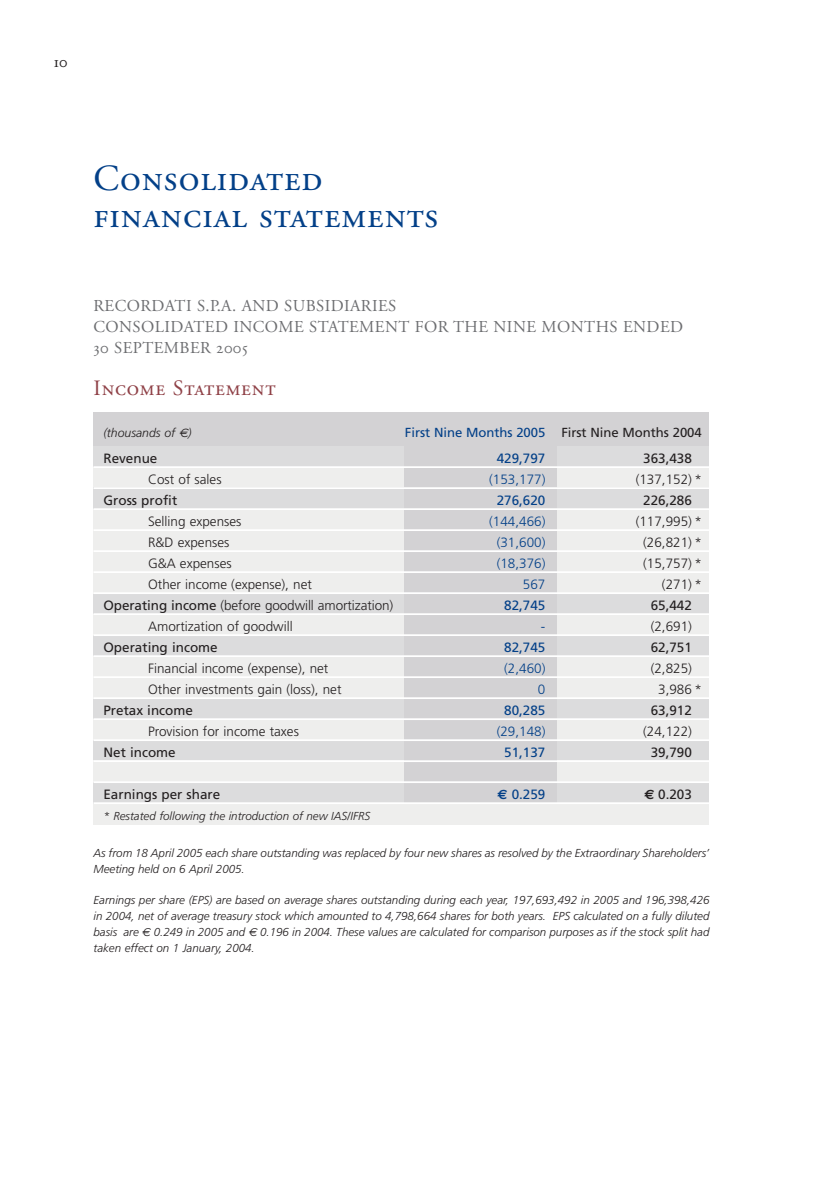
<style>
.page{position:relative;width:829px;height:1191px;background:#fff}
.page>*{position:absolute;margin:0;border:0;box-sizing:border-box;transform-origin:0 0}
.t1{font:36.75px/36.8px "Adobe Garamond Regular SC";letter-spacing:.025em;color:#034088}
.t2{font:21.88px "Adobe Garamond Regular SC";letter-spacing:.035em;color:#8f4147}
.t3{font:16.62px/21px "Adobe Garamond Regular SC";letter-spacing:.025em;color:#6c6d70}
.t4{font:300 13.47px "Frutiger";color:#231f20}
.t5{font:13.47px "Frutiger";color:#231f20}
.t6{font:300 13.47px "Frutiger";color:#034088}
.t7{font:13.47px "Frutiger";color:#034088}
.t8{font:13.12px "Frutiger";letter-spacing:-.005em;color:#034088}
.t9{font:italic 300 12.25px "Frutiger";color:#231f20}
.t10{font:italic 300 11.55px/15.8px "Frutiger";color:#231f20}
.s1{font-family:"Euro Sans";font-weight:400}
.s2{color:#231f20}
.s3{font-weight:400}
.s4{font-family:"Euro Sans";font-weight:700}
</style>
<div class="page">
<svg style="left:93px;top:412px;width:616px;height:413px;background:#e3e2e3"></svg>
<h1 class="t1" style="left:93px;top:164px;width:346px">Consolidated financial statements</h1>
<h3 class="t3" style="left:93px;top:297px;width:590px">RECORDATI S.P.A. AND SUBSIDIARIES<br>CONSOLIDATED INCOME STATEMENT FOR THE NINE MONTHS ENDED<br>30 SEPTEMBER 2005</h3>
<h2 class="t2" style="left:93px;top:379px;width:183px">Income Statement</h2>
<p class="t9" style="left:103px;top:428px;width:90px">(thousands of <span class="s1">€</span>)</p>
<p class="t8" style="left:405px;top:427px;width:298px">First Nine Months 2005 <span class="s2">First Nine Months 2004</span></p>
<p class="t5" style="left:103px;top:453px;width:55px">Revenue</p>
<p class="t7" style="left:496px;top:453px;width:50px">429,797</p>
<p class="t5" style="left:642px;top:453px;width:50px">363,438</p>
<p class="t4" style="left:148px;top:474px;width:75px">Cost of sales</p>
<p class="t6" style="left:489px;top:474px;width:58px">(153,177)</p>
<p class="t4" style="left:635px;top:474px;width:68px">(137,152) *</p>
<p class="t5" style="left:103px;top:495px;width:75px">Gross profit</p>
<p class="t7" style="left:496px;top:495px;width:50px">276,620</p>
<p class="t5" style="left:642px;top:495px;width:50px">226,286</p>
<p class="t4" style="left:148px;top:516px;width:95px">Selling expenses</p>
<p class="t6" style="left:489px;top:516px;width:58px">(144,466)</p>
<p class="t4" style="left:635px;top:516px;width:68px">(117,995) *</p>
<p class="t4" style="left:148px;top:537px;width:83px">R&amp;D expenses</p>
<p class="t6" style="left:496px;top:537px;width:50px">(31,600)</p>
<p class="t4" style="left:642px;top:537px;width:60px">(26,821) *</p>
<p class="t4" style="left:148px;top:558px;width:85px">G&amp;A expenses</p>
<p class="t6" style="left:496px;top:558px;width:50px">(18,376)</p>
<p class="t4" style="left:642px;top:558px;width:60px">(15,757) *</p>
<p class="t4" style="left:148px;top:579px;width:165px">Other income (expense), net</p>
<p class="t6" style="left:522px;top:579px;width:24px">567</p>
<p class="t4" style="left:661px;top:579px;width:41px">(271) *</p>
<p class="t4" style="left:103px;top:600px;width:291px"><span class="s3">Operating income</span> (before goodwill amortization)</p>
<p class="t7" style="left:504px;top:600px;width:43px">82,745</p>
<p class="t5" style="left:650px;top:600px;width:43px">65,442</p>
<p class="t4" style="left:148px;top:621px;width:146px">Amortization of goodwill</p>
<p class="t6" style="left:540px;top:621px;width:6px">-</p>
<p class="t4" style="left:650px;top:621px;width:43px">(2,691)</p>
<p class="t5" style="left:103px;top:642px;width:116px">Operating income</p>
<p class="t7" style="left:504px;top:642px;width:43px">82,745</p>
<p class="t5" style="left:650px;top:642px;width:43px">62,751</p>
<p class="t4" style="left:148px;top:663px;width:182px">Financial income (expense), net</p>
<p class="t6" style="left:504px;top:663px;width:43px">(2,460)</p>
<p class="t4" style="left:650px;top:663px;width:43px">(2,825)</p>
<p class="t4" style="left:148px;top:684px;width:195px">Other investments gain (loss), net</p>
<p class="t6" style="left:537px;top:684px;width:9px">0</p>
<p class="t4" style="left:657px;top:684px;width:45px">3,986 *</p>
<p class="t5" style="left:103px;top:705px;width:91px">Pretax income</p>
<p class="t7" style="left:504px;top:705px;width:43px">80,285</p>
<p class="t5" style="left:650px;top:705px;width:43px">63,912</p>
<p class="t4" style="left:148px;top:726px;width:152px">Provision for income taxes</p>
<p class="t6" style="left:496px;top:726px;width:50px">(29,148)</p>
<p class="t4" style="left:642px;top:726px;width:50px">(24,122)</p>
<p class="t5" style="left:103px;top:747px;width:74px">Net income</p>
<p class="t7" style="left:504px;top:747px;width:43px">51,137</p>
<p class="t5" style="left:650px;top:747px;width:43px">39,790</p>
<p class="t5" style="left:103px;top:789px;width:118px">Earnings per share</p>
<p class="t7" style="left:497px;top:789px;width:49px"><span class="s4">€</span> 0.259</p>
<p class="t5" style="left:644px;top:789px;width:49px"><span class="s4">€</span> 0.203</p>
<p class="t10" style="left:103px;top:809px;width:268px">* Restated following the introduction of new IAS/IFRS</p>
<p class="t10" style="left:93px;top:846px;width:617px">As from 18 April 2005 each share outstanding was replaced by four new shares as resolved by the Extraordinary Shareholders’<br>Meeting held on 6 April 2005.</p>
<p class="t10" style="left:93px;top:893px;width:617px;text-align:justify">Earnings per share (EPS) are based on average shares outstanding during each year, 197,693,492 in 2005 and 196,398,426 in 2004, net of average treasury stock which amounted to 4,798,664 shares for both years. EPS calculated on a fully diluted basis are <span class="s1">€</span> 0.249 in 2005 and <span class="s1">€</span> 0.196 in 2004. These values are calculated for comparison purposes as if the stock split had taken effect on 1 January, 2004.</p>
</div>
